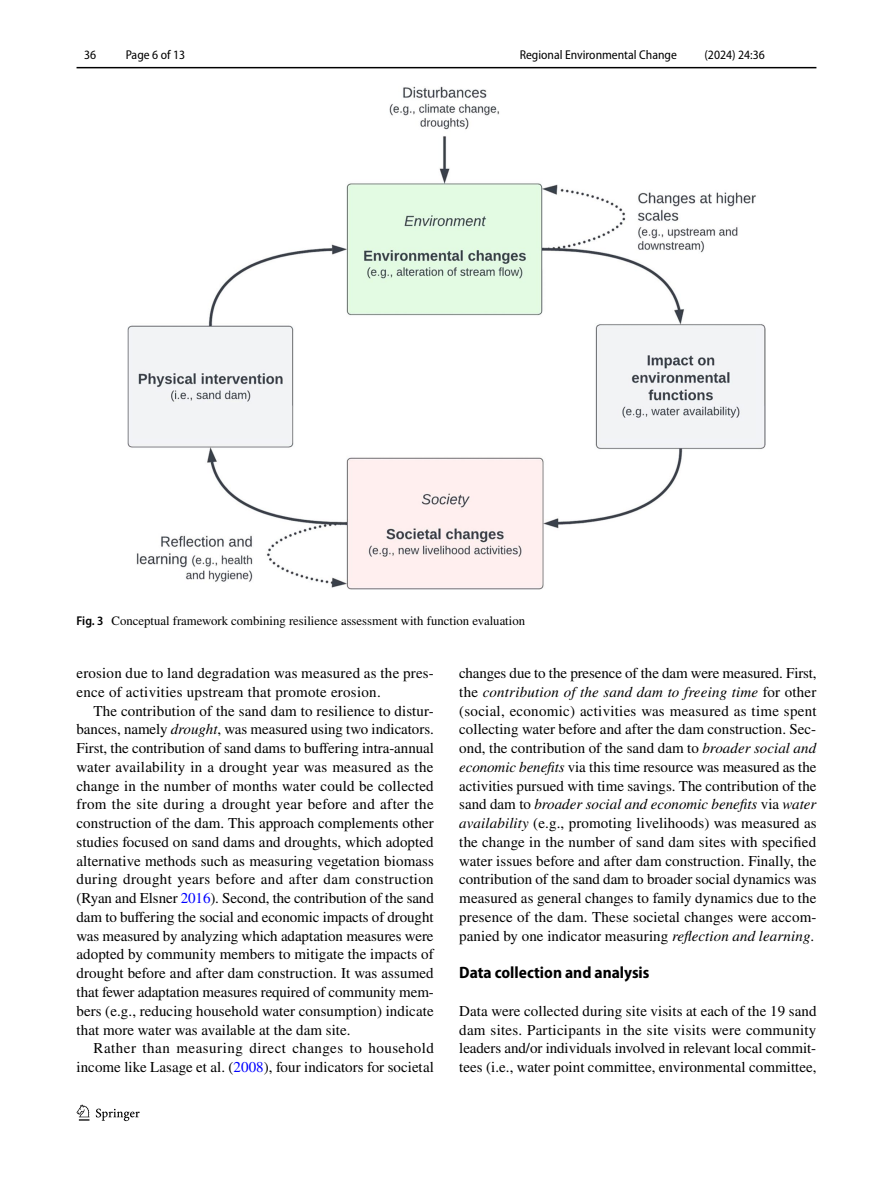
<style>
.page{position:relative;width:893px;height:1187px;background:#fff}
.page>*{position:absolute;margin:0;border:0;box-sizing:border-box;transform-origin:0 0}
.t1{font:700 semi-condensed 16.5px "Myriad Pro";color:#000}
.t2{font:15px/18.8px "STIX";letter-spacing:.005em;color:#000;text-align:justify}
.t3{font:12.75px "STIX";color:#000}
.t4{font:semi-condensed 12.75px "Myriad Pro";color:#000}
.s1{font-family:"Myriad Pro";font-weight:600;font-stretch:semi-condensed}
.s2{font-style:italic}
.s3{color:#00f}
</style>
<div class="page">
<hr style="left:77px;top:67px;width:739px;height:1px;background:#000">
<svg style="left:77px;top:1104px;width:12px;height:16px"></svg>
<svg style="left:96px;top:1108px;width:44px;height:12px"></svg>
<img style="left:128px;top:87px;width:637px;height:502px">
<p class="t4" style="left:84px;top:48px;width:14px">36</p>
<p class="t4" style="left:126px;top:48px;width:61px">Page 6 of 13</p>
<p class="t4" style="left:520px;top:48px;width:159px">Regional Environmental Change</p>
<p class="t4" style="left:704px;top:48px;width:62px">(2024) 24:36</p>
<p class="t3" style="left:77px;top:611px;width:450px"><span class="s1">Fig. 3</span> Conceptual framework combining resilience assessment with function evaluation</p>
<p class="t2" style="left:77px;top:664px;width:359px">erosion due to land degradation was measured as the pres&shy;ence of activities upstream that promote erosion.</p>
<p class="t2" style="left:77px;top:702px;width:359px;text-indent:17px">The contribution of the sand dam to resilience to distur&shy;bances, namely <span class="s2">drought</span>, was measured using two indicators.<br>First, the contribution of sand dams to buffering intra-annual water availability in a drought year was measured as the change in the number of months water could be collected from the site during a drought year before and after the construction of the dam. This approach complements other studies focused on sand dams and droughts, which adopted alternative methods such as measuring vegetation biomass during drought years before and after dam construction (Ryan and Elsner <span class="s3">2016</span>). Second, the contribution of the sand dam to buffering the social and economic impacts of drought was measured by analyzing which adaptation measures were adopted by community members to mitigate the impacts of drought before and after dam construction. It was assumed that fewer adaptation measures required of community mem&shy;bers (e.g., reducing household water consumption) indicate that more water was available at the dam site.</p>
<p class="t2" style="left:77px;top:1039px;width:359px;text-align:right">Rather than measuring direct changes to household income like Lasage et al. (<span class="s3">2008</span>), four indicators for societal</p>
<p class="t2" style="left:459px;top:664px;width:359px">changes due to the presence of the dam were measured. First, the <span class="s2">contribution of the sand dam to freeing time</span> for other (social, economic) activities was measured as time spent collecting water before and after the dam construction. Sec&shy;ond, the contribution of the sand dam to <span class="s2">broader social and economic benefits</span> via this time resource was measured as the activities pursued with time savings. The contribution of the sand dam to <span class="s2">broader social and economic benefits</span> via <span class="s2">water availability</span> (e.g., promoting livelihoods) was measured as the change in the number of sand dam sites with specified water issues before and after dam construction. Finally, the contribution of the sand dam to broader social dynamics was measured as general changes to family dynamics due to the presence of the dam. These societal changes were accom&shy;panied by one indicator measuring <span class="s2">reflection and learning</span>.</p>
<p class="t1" style="left:459px;top:963px;width:192px">Data collection and analysis</p>
<p class="t2" style="left:459px;top:1002px;width:359px">Data were collected during site visits at each of the 19 sand dam sites. Participants in the site visits were community leaders and/or individuals involved in relevant local commit&shy;tees (i.e., water point committee, environmental committee,</p>
</div>
